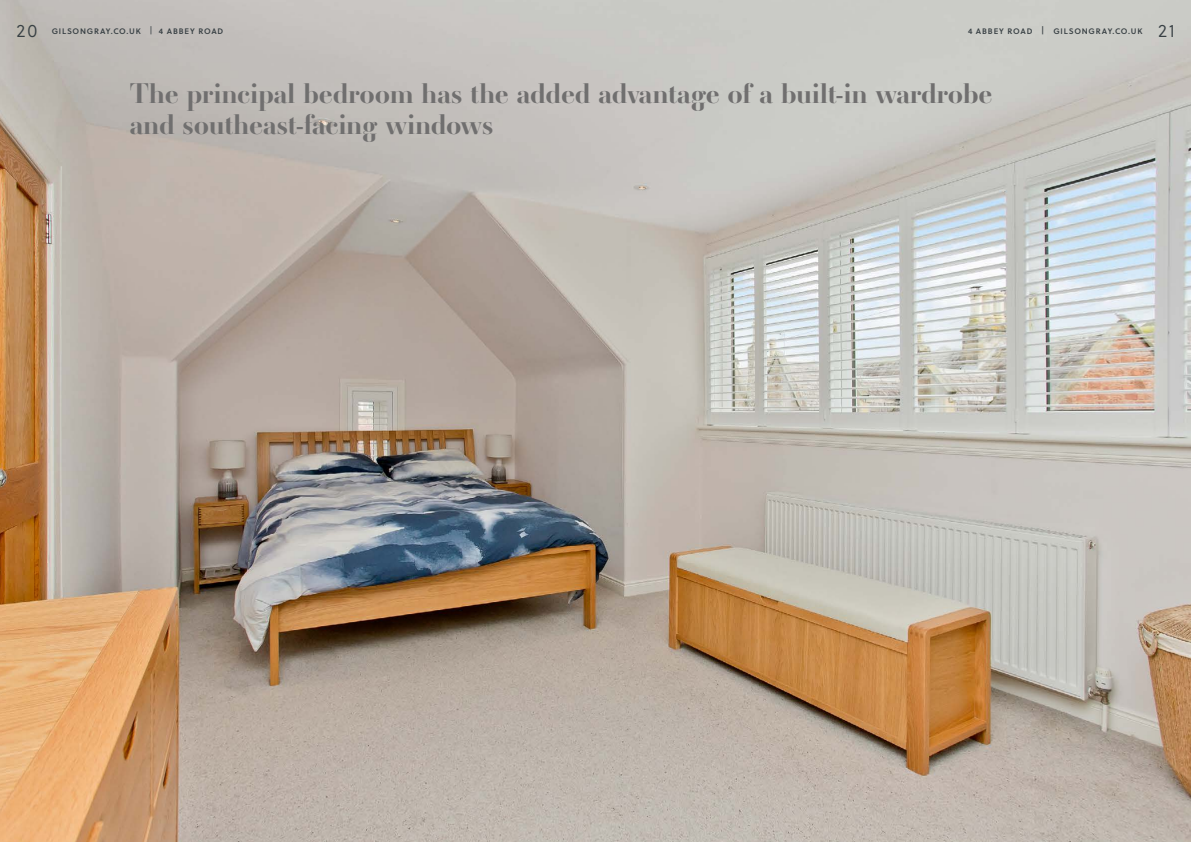
<style>
.page{position:relative;width:1191px;height:842px;background:#fff}
.page>*{position:absolute;margin:0;border:0;box-sizing:border-box;transform-origin:0 0}
.t1{font:700 28px/31px "Ambroise Std";letter-spacing:.01em;color:#706f6f}
.t2{font:300 18px "Soleil";color:#384044}
.t3{font:8px "Soleil Sb";letter-spacing:.1em;color:#384044}
.s1{font-family:"Soleil"}
</style>
<div class="page">
<img style="left:0;top:0;width:1191px;height:842px">
<p class="t2" style="left:16px;top:18px;width:22px">20</p>
<p class="t3" style="left:52px;top:25px;width:173px">GILSONGRAY.CO.UK <span class="s1">|</span> 4 ABBEY ROAD</p>
<p class="t3" style="left:968px;top:25px;width:176px">4 ABBEY ROAD | GILSONGRAY.CO.UK</p>
<p class="t2" style="left:1158px;top:18px;width:18px">21</p>
<p class="t1" style="left:130px;top:78px;width:864px">The principal bedroom has the added advantage of a built-in wardrobe and southeast-facing windows</p>
</div>
